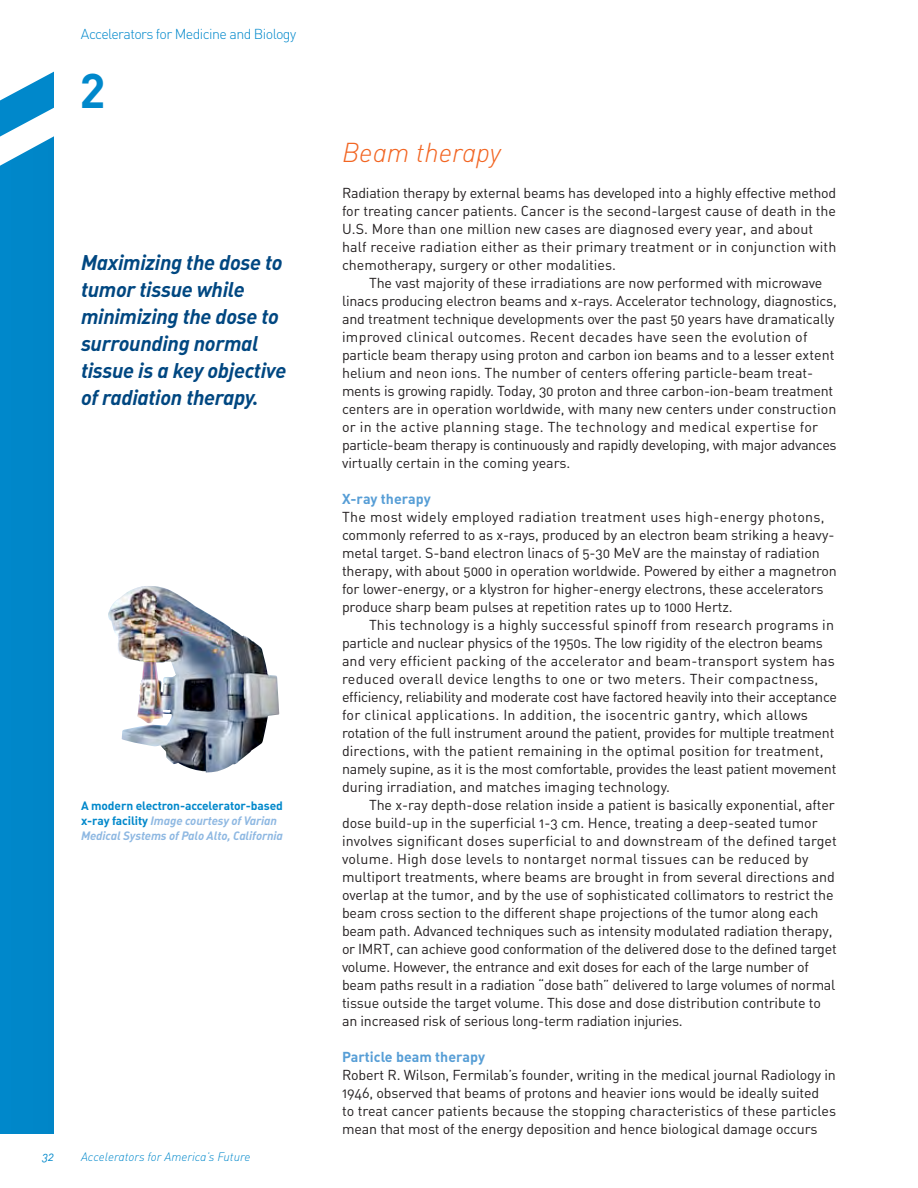
<style>
.page{position:relative;width:918px;height:1188px;background:#fff}
.page>*{position:absolute;margin:0;border:0;box-sizing:border-box;transform-origin:0 0}
.t1{font:700 48px "DIN";color:#0088cb}
.t2{font:27px "DIN Light Italic Alt";color:#f26522}
.t3{font:21px/27px "DIN Bold Italic Alt";letter-spacing:-.015em;color:#004781}
.t4{font:14.25px/18px "DIN Regular Alternate";letter-spacing:-.01em;color:#231f20}
.t5{font:14.25px "DIN Light Alternate";letter-spacing:-.04em;color:#0088cb}
.t6{font:14.25px "DIN Bold Alternate";color:#579ed6}
.t7{font:12px/15px "DIN Bold Italic Alt";letter-spacing:-.01em;color:#8eb8e2}
.t8{font:12px "DIN Light Italic Alt";color:#0088cb}
.t9{font:12px "DIN Regular Italic Alt";color:#0088cb}
.s1{font-family:"DIN Bold Alternate";color:#0088cb}
</style>
<div class="page">
<div style="left:0;top:135px;width:918px;height:999px;background:#0087c9"></div>
<div style="left:54px;top:27px;width:864px;height:1134px;background:#fff"></div>
<svg style="left:0;top:71px;width:54px;height:95px"></svg>
<img style="left:108px;top:589px;width:143px;height:184px">
<p class="t5" style="left:81px;top:24px;width:217px">Accelerators for Medicine and Biology</p>
<p class="t1" style="left:80px;top:59px;width:28px">2</p>
<p class="t3" style="left:81px;top:248px;width:207px">Maximizing the dose to tumor tissue while minimizing the dose to surrounding normal tissue is a key objective of radiation therapy.</p>
<p class="t7" style="left:81px;top:798px;width:204px"><span class="s1">A modern electron-accelerator-based x-ray facility</span> Image courtesy of Varian<br>Medical Systems of Palo Alto, California</p>
<p class="t9" style="left:42px;top:1149px;width:13px">32</p>
<p class="t8" style="left:81px;top:1149px;width:171px">Accelerators for America’s Future</p>
<h2 class="t2" style="left:342px;top:136px;width:160px">Beam therapy</h2>
<p class="t4" style="left:342px;top:183px;width:496px">Radiation therapy by external beams has developed into a highly effective method for treating cancer patients. Cancer is the second-largest cause of death in the</p>
<p class="t4" style="left:342px;top:219px;width:496px">U.S. More than one million new cases are diagnosed every year, and about half receive radiation either as their primary treatment or in conjunction with chemotherapy, surgery or other modalities.</p>
<p class="t4" style="left:342px;top:273px;width:496px;text-indent:27px">The vast majority of these irradiations are now performed with microwave linacs producing electron beams and x-rays. Accelerator technology, diagnostics, and treatment technique developments over the past 50 years have dramatically improved clinical outcomes. Recent decades have seen the evolution of particle beam therapy using proton and carbon ion beams and to a lesser extent helium and neon ions. The number of centers offering particle-beam treat&shy;ments is growing rapidly. Today, 30 proton and three carbon-ion-beam treatment centers are in operation worldwide, with many new centers under construction or in the active planning stage. The technology and medical expertise for particle-beam therapy is continuously and rapidly developing, with major advances virtually certain in the coming years.</p>
<p class="t6" style="left:342px;top:489px;width:90px">X-ray therapy</p>
<p class="t4" style="left:342px;top:507px;width:496px">The most widely employed radiation treatment uses high-energy photons, commonly referred to as x-rays, produced by an electron beam striking a heavy&shy;metal target. S-band electron linacs of 5-30 MeV are the mainstay of radiation therapy, with about 5000 in operation worldwide. Powered by either a magnetron for lower-energy, or a klystron for higher-energy electrons, these accelerators produce sharp beam pulses at repetition rates up to 1000 Hertz.</p>
<p class="t4" style="left:342px;top:615px;width:497px;text-indent:27px">This technology is a highly successful spinoff from research programs in particle and nuclear physics of the 1950s. The low rigidity of the electron beams and very effcient packing of the accelerator and beam-transport system has reduced overall device lengths to one or two meters. Their compactness, effciency, reliability and moderate cost have factored heavily into their acceptance for clinical applications. In addition, the isocentric gantry, which allows rotation of the full instrument around the patient, provides for multiple treatment directions, with the patient remaining in the optimal position for treatment, namely supine, as it is the most comfortable, provides the least patient movement during irradiation, and matches imaging technology.</p>
<p class="t4" style="left:342px;top:795px;width:497px;text-indent:27px">The x-ray depth-dose relation inside a patient is basically exponential, after dose build-up in the superfcial 1-3 cm. Hence, treating a deep-seated tumor involves signifcant doses superfcial to and downstream of the defned target volume. High dose levels to nontarget normal tissues can be reduced by multiport treatments, where beams are brought in from several directions and overlap at the tumor, and by the use of sophisticated collimators to restrict the beam cross section to the different shape projections of the tumor along each beam path. Advanced techniques such as intensity modulated radiation therapy, or IMRT, can achieve good conformation of the delivered dose to the defned target volume. However, the entrance and exit doses for each of the large number of beam paths result in a radiation “dose bath” delivered to large volumes of normal tissue outside the target volume. This dose and dose distribution contribute to an increased risk of serious long-term radiation injuries.</p>
<p class="t6" style="left:342px;top:1047px;width:145px">Particle beam therapy</p>
<p class="t4" style="left:342px;top:1065px;width:496px">Robert R. Wilson, Fermilab’s founder, writing in the medical journal Radiology in 1946, observed that beams of protons and heavier ions would be ideally suited<br>to treat cancer patients because the stopping characteristics of these particles mean that most of the energy deposition and hence biological damage occurs</p>
</div>
